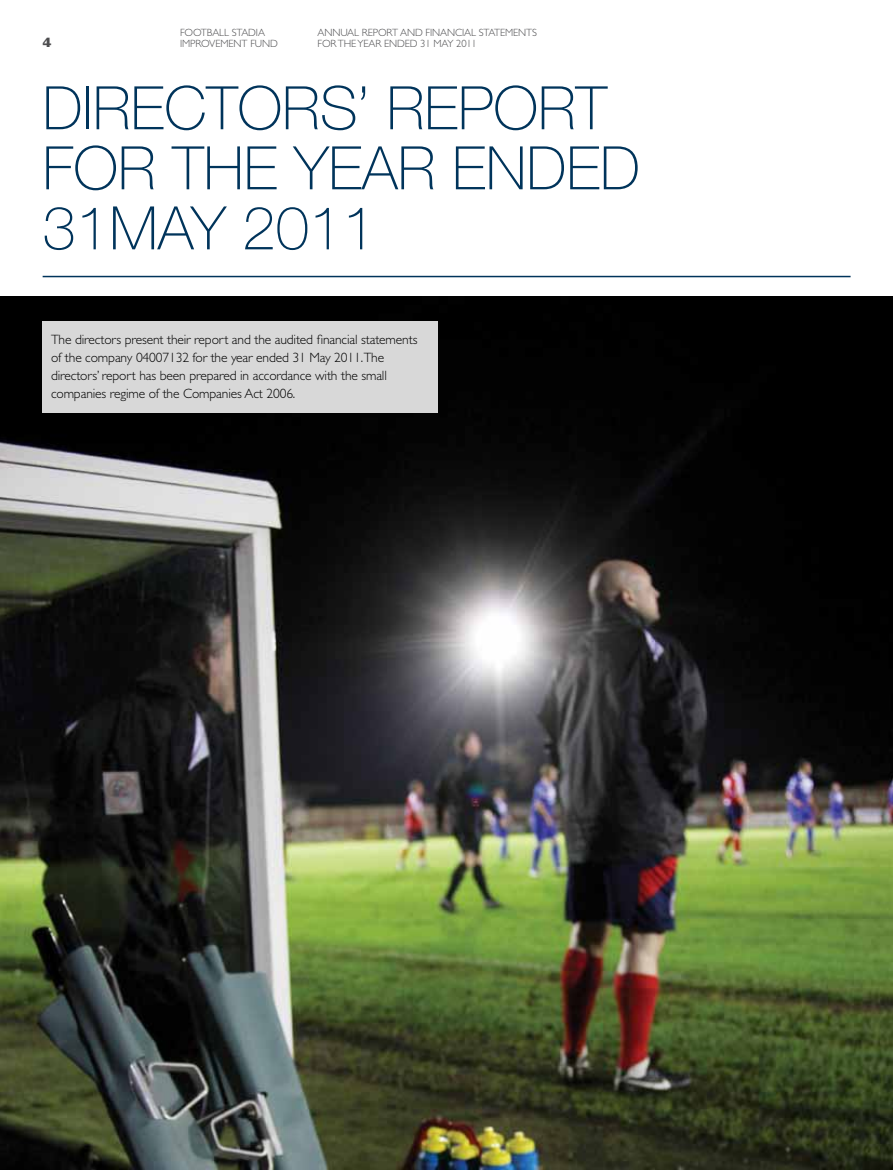
<style>
.page{position:relative;width:893px;height:1170px;background:#fff}
.page>*{position:absolute;margin:0;border:0;box-sizing:border-box;transform-origin:0 0}
.t1{font:100 60px/60px "Helvetica Neue";color:#00345b}
.t2{font:300 13.5px/18px "Gill Sans";letter-spacing:-.01em;color:#000}
.t3{font:800 13.5px "Gill Sans";color:#4d4d4f}
.t4{font:300 10.5px/10.5px "Gill Sans";letter-spacing:-.01em;color:#4d4d4f}
</style>
<div class="page">
<hr style="left:43px;top:276px;width:808px;height:1px;background:#00345b">
<img style="left:0;top:297px;width:893px;height:872px">
<div style="left:43px;top:321px;width:395px;height:91px;background:#d8d8d8"></div>
<p class="t3" style="left:43px;top:34px;width:11px">4</p>
<p class="t4" style="left:180px;top:28px;width:99px">FOOTBALL STADIA<br>IMPROVEMENT FUND</p>
<p class="t4" style="left:317px;top:28px;width:221px">ANNUAL REPORT AND FINANCIAL STATEMENTS<br>FOR THE YEAR ENDED 31 MAY 2011</p>
<h1 class="t1" style="left:43px;top:78px;width:593px">DIRECTORS’ REPORT<br>FOR THE YEAR ENDED<br>31MAY 2011</h1>
<p class="t2" style="left:51px;top:331px;width:368px">The directors present their report and the audited financial statements of the company 04007132 for the year ended 31 May 2011.The directors’ report has been prepared in accordance with the small companies regime of the Companies Act 2006.</p>
</div>
